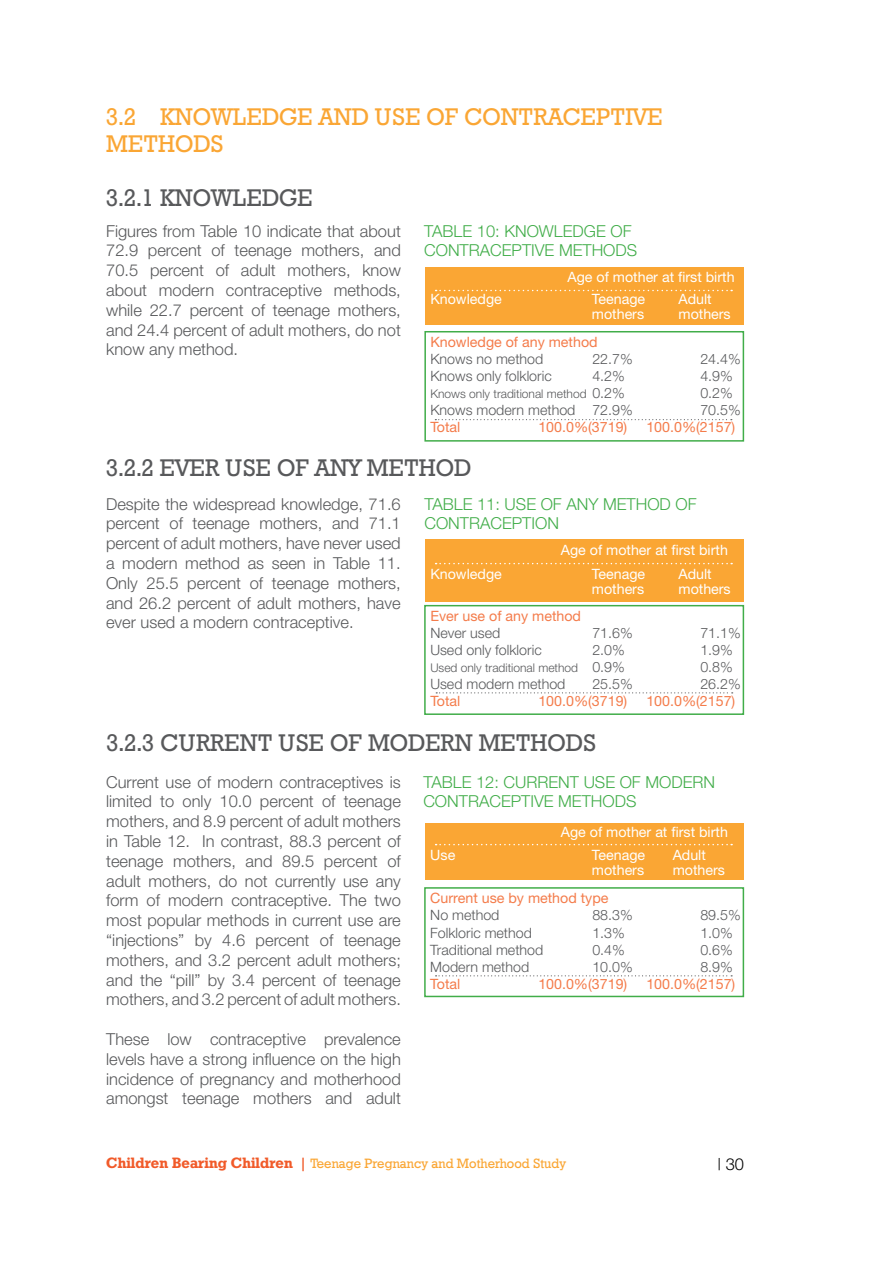
<style>
.page{position:relative;width:893px;height:1263px;background:#fff}
.page>*{position:absolute;margin:0;border:0;box-sizing:border-box;transform-origin:0 0}
.t1{font:24px "Geometric Slab 712 BT Medium A";color:#58595b}
.t2{font:24px/27px "Geometric Slab 712 BT Medium A";color:#faa634}
.t3{font:300 16.5px/19.8px "Helvetica Neue";color:#58595b;text-align:justify}
.t4{font:300 16.5px/19.8px "Helvetica Neue";color:#41ad49}
.t5{font:300 16.5px "Helvetica Neue";color:#000}
.t6{font:300 14.25px "Helvetica Neue";color:#58595b}
.t7{font:14.25px/15px "Helvetica Neue";color:#fff}
.t8{font:14.25px "Helvetica Neue";color:#f47c4b}
.t9{font:13.5px "Geometric Slab 712 BT Medium A";color:#faa634}
.t10{font:300 12px "Helvetica Neue";color:#58595b}
.s1{font-size:14.25px}
.s2{font-family:"Geometric Slab 712 BT Bold A";font-size:15px;color:#f15a29}
.s3{font-family:"Geometric Slab 712 BT Bold A";color:#f15a29}
</style>
<div class="page">
<div style="left:425px;top:823px;width:318px;height:56px;background:#faa634"></div>
<div style="left:425px;top:539px;width:318px;height:62px;background:#faa634"></div>
<div style="left:425px;top:268px;width:318px;height:57px;background:#faa634"></div>
<svg style="left:436px;top:290px;width:296px;height:1px"></svg>
<svg style="left:435px;top:419px;width:297px;height:1px"></svg>
<div style="left:424px;top:331px;width:320px;height:111px;border:2px solid #41ad49"></div>
<svg style="left:436px;top:563px;width:296px;height:1px"></svg>
<svg style="left:436px;top:692px;width:297px;height:1px"></svg>
<div style="left:424px;top:605px;width:320px;height:110px;border:2px solid #41ad49"></div>
<svg style="left:436px;top:975px;width:296px;height:1px"></svg>
<svg style="left:436px;top:844px;width:296px;height:1px"></svg>
<div style="left:424px;top:887px;width:320px;height:110px;border:2px solid #41ad49"></div>
<h1 class="t2" style="left:106px;top:102px;width:558px">3.2 KNOWLEDGE AND USE OF CONTRACEPTIVE<br>METHODS</h1>
<h1 class="t1" style="left:106px;top:183px;width:208px">3.2.1 KNOWLEDGE</h1>
<p class="t3" style="left:106px;top:220px;width:296px">Figures from Table 10 indicate that about 72.9 percent of teenage mothers, and 70.5 percent of adult mothers, know about modern contraceptive methods, while 22.7 percent of teenage mothers, and 24.4 percent of adult mothers, do not know any method.</p>
<p class="t4" style="left:424px;top:220px;width:215px">TABLE 10: KNOWLEDGE OF<br>CONTRACEPTIVE METHODS</p>
<p class="t7" style="left:592px;top:266px;width:144px;line-height:21.3px;text-indent:-24px">Age of mother at first birth<br>Teenage</p>
<p class="t7" style="left:592px;top:306px;width:54px">mothers</p>
<p class="t7" style="left:430px;top:291px;width:73px">Knowledge</p>
<p class="t8" style="left:430px;top:333px;width:169px">Knowledge of any method</p>
<p class="t6" style="left:430px;top:350px;width:114px">Knows no method</p>
<p class="t6" style="left:592px;top:350px;width:42px">22.7%</p>
<p class="t6" style="left:700px;top:350px;width:42px">24.4%</p>
<p class="t6" style="left:430px;top:367px;width:123px">Knows only folkloric</p>
<p class="t6" style="left:592px;top:367px;width:34px">4.2%</p>
<p class="t6" style="left:700px;top:367px;width:34px">4.9%</p>
<p class="t10" style="left:430px;top:386px;width:196px">Knows only traditional method <span class="s1">0.2%</span></p>
<p class="t6" style="left:700px;top:384px;width:34px">0.2%</p>
<p class="t6" style="left:430px;top:401px;width:204px">Knows modern method 72.9%</p>
<p class="t6" style="left:700px;top:401px;width:42px">70.5%</p>
<p class="t8" style="left:430px;top:418px;width:32px">Total</p>
<p class="t8" style="left:538px;top:418px;width:90px">100.0%(3719)</p>
<p class="t8" style="left:646px;top:418px;width:90px">100.0%(2157)</p>
<p class="t7" style="left:678px;top:291px;width:54px">Adult mothers</p>
<h1 class="t1" style="left:106px;top:453px;width:366px">3.2.2 EVER USE OF ANY METHOD</h1>
<p class="t3" style="left:106px;top:493px;width:296px">Despite the widespread knowledge, 71.6 percent of teenage mothers, and 71.1 percent of adult mothers, have never used a modern method as seen in Table 11.<br>Only 25.5 percent of teenage mothers, and 26.2 percent of adult mothers, have ever used a modern contraceptive.</p>
<p class="t4" style="left:424px;top:493px;width:274px">TABLE 11: USE OF ANY METHOD OF<br>CONTRACEPTION</p>
<p class="t7" style="left:592px;top:537px;width:137px;line-height:24.2px;text-indent:-31px">Age of mother at first birth<br>Teenage</p>
<p class="t7" style="left:592px;top:581px;width:54px">mothers</p>
<p class="t7" style="left:430px;top:566px;width:73px">Knowledge</p>
<p class="t8" style="left:430px;top:607px;width:152px">Ever use of any method</p>
<p class="t6" style="left:430px;top:624px;width:71px">Never used</p>
<p class="t6" style="left:592px;top:624px;width:42px">71.6%</p>
<p class="t6" style="left:700px;top:624px;width:42px">71.1%</p>
<p class="t6" style="left:430px;top:641px;width:113px">Used only folkloric</p>
<p class="t6" style="left:592px;top:641px;width:34px">2.0%</p>
<p class="t6" style="left:700px;top:641px;width:34px">1.9%</p>
<p class="t10" style="left:430px;top:660px;width:196px">Used only traditional method <span class="s1">0.9%</span></p>
<p class="t6" style="left:700px;top:658px;width:34px">0.8%</p>
<p class="t6" style="left:430px;top:675px;width:137px">Used modern method</p>
<p class="t6" style="left:592px;top:675px;width:42px">25.5%</p>
<p class="t6" style="left:700px;top:675px;width:42px">26.2%</p>
<p class="t8" style="left:430px;top:692px;width:32px">Total</p>
<p class="t8" style="left:538px;top:692px;width:90px">100.0%(3719)</p>
<p class="t8" style="left:646px;top:692px;width:90px">100.0%(2157)</p>
<p class="t7" style="left:678px;top:566px;width:54px">Adult mothers</p>
<h1 class="t1" style="left:107px;top:727px;width:491px">3.2.3 CURRENT USE OF MODERN METHODS</h1>
<p class="t3" style="left:106px;top:771px;width:296px">Current use of modern contraceptives is limited to only 10.0 percent of teenage mothers, and 8.9 percent of adult mothers in Table 12. In contrast, 88.3 percent of teenage mothers, and 89.5 percent of adult mothers, do not currently use any form of modern contraceptive. The two most popular methods in current use are “injections” by 4.6 percent of teenage mothers, and 3.2 percent adult mothers; and the “pill” by 3.4 percent of teenage mothers, and 3.2 percent of adult mothers.</p>
<p class="t3" style="left:106px;top:1029px;width:296px">These low contraceptive prevalence levels have a strong influence on the high incidence of pregnancy and motherhood amongst teenage mothers and adult</p>
<p class="t4" style="left:423px;top:771px;width:293px">TABLE 12: CURRENT USE OF MODERN<br>CONTRACEPTIVE METHODS</p>
<p class="t7" style="left:592px;top:820px;width:137px;line-height:23.1px;text-indent:-31px">Age of mother at first birth<br>Teenage</p>
<p class="t7" style="left:592px;top:862px;width:54px">mothers</p>
<p class="t7" style="left:430px;top:847px;width:27px">Use</p>
<p class="t8" style="left:430px;top:890px;width:180px">Current use by method type</p>
<p class="t6" style="left:430px;top:907px;width:71px">No method</p>
<p class="t6" style="left:592px;top:907px;width:42px">88.3%</p>
<p class="t6" style="left:700px;top:907px;width:42px">89.5%</p>
<p class="t6" style="left:430px;top:924px;width:103px">Folkloric method</p>
<p class="t6" style="left:592px;top:924px;width:34px">1.3%</p>
<p class="t6" style="left:700px;top:924px;width:34px">1.0%</p>
<p class="t6" style="left:430px;top:941px;width:114px">Traditional method</p>
<p class="t6" style="left:592px;top:941px;width:34px">0.4%</p>
<p class="t6" style="left:700px;top:941px;width:34px">0.6%</p>
<p class="t6" style="left:430px;top:958px;width:100px">Modern method</p>
<p class="t6" style="left:592px;top:958px;width:42px">10.0%</p>
<p class="t6" style="left:700px;top:958px;width:34px">8.9%</p>
<p class="t8" style="left:430px;top:975px;width:32px">Total</p>
<p class="t8" style="left:538px;top:975px;width:90px">100.0%(3719)</p>
<p class="t8" style="left:646px;top:975px;width:90px">100.0%(2157)</p>
<p class="t7" style="left:673px;top:847px;width:54px">Adult mothers</p>
<p class="t9" style="left:106px;top:1155px;width:461px"><span class="s2">Children Bearing Children</span> <span class="s3">|</span> Teenage Pregnancy and Motherhood Study</p>
<p class="t5" style="left:717px;top:1154px;width:28px">| 30</p>
</div>
